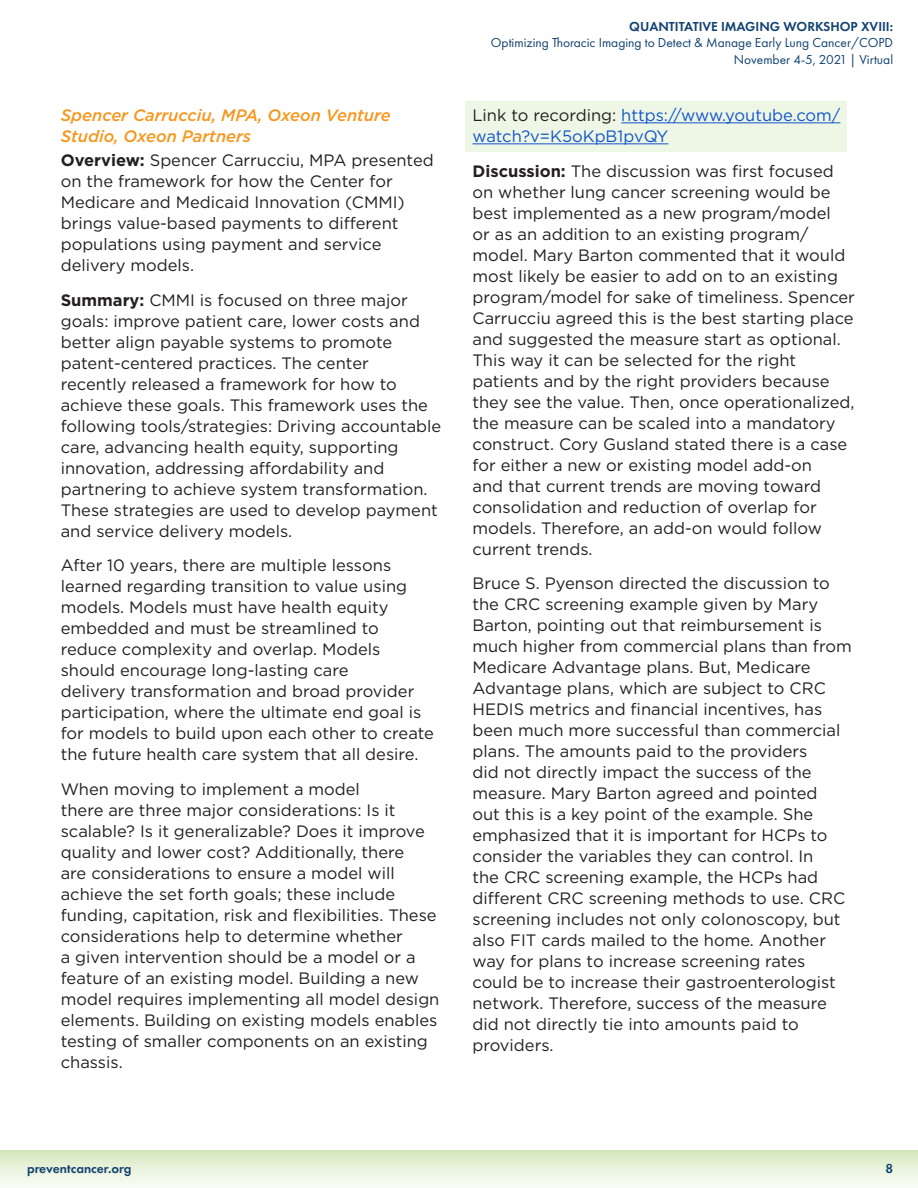
<style>
.page{position:relative;width:918px;height:1188px;background:#fff}
.page>*{position:absolute;margin:0;border:0;box-sizing:border-box;transform-origin:0 0}
.main_text{font:16.5px/21px "Gotham";color:#231f20}
.Link_highlight{font:16.5px/21px "Gotham";color:#15c}
.speaker{font:italic 500 16.5px/21px "Gotham";color:#f7971d}
.t1{font:13.5px/16.5px "Futura PT";color:#124271;text-align:right}
.t2{font:600 13.5px "Futura PT";color:#124271}
.s1{font-weight:700}
.s2{color:#231f20}
</style>
<div class="page">
<div style="left:0;top:1150px;width:918px;height:38px;background:linear-gradient(to bottom,#d6e8be,#fafcf8)"></div>
<div style="left:466px;top:101px;width:381px;height:51px;background:#eef6e5"></div>
<hr style="left:621px;top:122px;width:219px;height:1px;background:#15c">
<hr style="left:472px;top:143px;width:196px;height:1px;background:#15c">
<p class="speaker" style="left:61px;top:105px;width:332px">Spencer Carrucciu, MPA, Oxeon Venture<br>Studio, Oxeon Partners</p>
<p class="main_text" style="left:61px;top:150px;width:375px"><span class="s1">Overview:</span> Spencer Carrucciu, MPA presented on the framework for how the Center for Medicare and Medicaid Innovation (CMMI) brings value-based payments to different populations using payment and service delivery models.</p>
<p class="main_text" style="left:61px;top:289px;width:382px"><span class="s1">Summary:</span> CMMI is focused on three major goals: improve patient care, lower costs and better align payable systems to promote patent-centered practices. The center<br>recently released a framework for how to achieve these goals. This framework uses the following tools/strategies: Driving accountable care, advancing health equity, supporting innovation, addressing affordability and partnering to achieve system transformation.<br>These strategies are used to develop payment and service delivery models.</p>
<p class="main_text" style="left:61px;top:555px;width:375px">After 10 years, there are multiple lessons learned regarding transition to value using models. Models must have health equity embedded and must be streamlined to reduce complexity and overlap. Models should encourage long-lasting care<br>delivery transformation and broad provider participation, where the ultimate end goal is for models to build upon each other to create the future health care system that all desire.</p>
<p class="main_text" style="left:61px;top:778px;width:380px">When moving to implement a model<br>there are three major considerations: Is it scalable? Is it generalizable? Does it improve quality and lower cost? Additionally, there<br>are considerations to ensure a model will achieve the set forth goals; these include funding, capitation, risk and flexibilities. These considerations help to determine whether<br>a given intervention should be a model or a feature of an existing model. Building a new model requires implementing all model design elements. Building on existing models enables testing of smaller components on an existing chassis.</p>
<p class="t2" style="left:629px;top:18px;width:265px">QUANTITATIVE IMAGING WORKSHOP XVIII:</p>
<p class="t1" style="left:491px;top:34px;width:404px">Optimizing Thoracic Imaging to Detect &amp; Manage Early Lung Cancer/COPD<br>November 4-5, 2021 | Virtual</p>
<p class="Link_highlight" style="left:472px;top:105px;width:369px"><span class="s2">Link to recording:</span> https://www.youtube.com/ watch?v=K5oKpB1pvQY</p>
<p class="main_text" style="left:472px;top:160px;width:384px"><span class="s1">Discussion:</span> The discussion was first focused on whether lung cancer screening would be best implemented as a new program/model<br>or as an addition to an existing program/ model. Mary Barton commented that it would most likely be easier to add on to an existing program/model for sake of timeliness. Spencer Carrucciu agreed this is the best starting place and suggested the measure start as optional.<br>This way it can be selected for the right patients and by the right providers because they see the value. Then, once operationalized, the measure can be scaled into a mandatory construct. Cory Gusland stated there is a case for either a new or existing model add-on<br>and that current trends are moving toward consolidation and reduction of overlap for models. Therefore, an add-on would follow current trends.</p>
<p class="main_text" style="left:472px;top:573px;width:381px">Bruce S. Pyenson directed the discussion to the CRC screening example given by Mary Barton, pointing out that reimbursement is much higher from commercial plans than from Medicare Advantage plans. But, Medicare Advantage plans, which are subject to CRC HEDIS metrics and financial incentives, has been much more successful than commercial plans. The amounts paid to the providers<br>did not directly impact the success of the measure. Mary Barton agreed and pointed<br>out this is a key point of the example. She emphasized that it is important for HCPs to consider the variables they can control. In<br>the CRC screening example, the HCPs had different CRC screening methods to use. CRC screening includes not only colonoscopy, but also FIT cards mailed to the home. Another way for plans to increase screening rates could be to increase their gastroenterologist network. Therefore, success of the measure did not directly tie into amounts paid to providers.</p>
<p class="t2" style="left:27px;top:1160px;width:106px">preventcancer.org</p>
<p class="t2" style="left:885px;top:1160px;width:9px">8</p>
</div>
